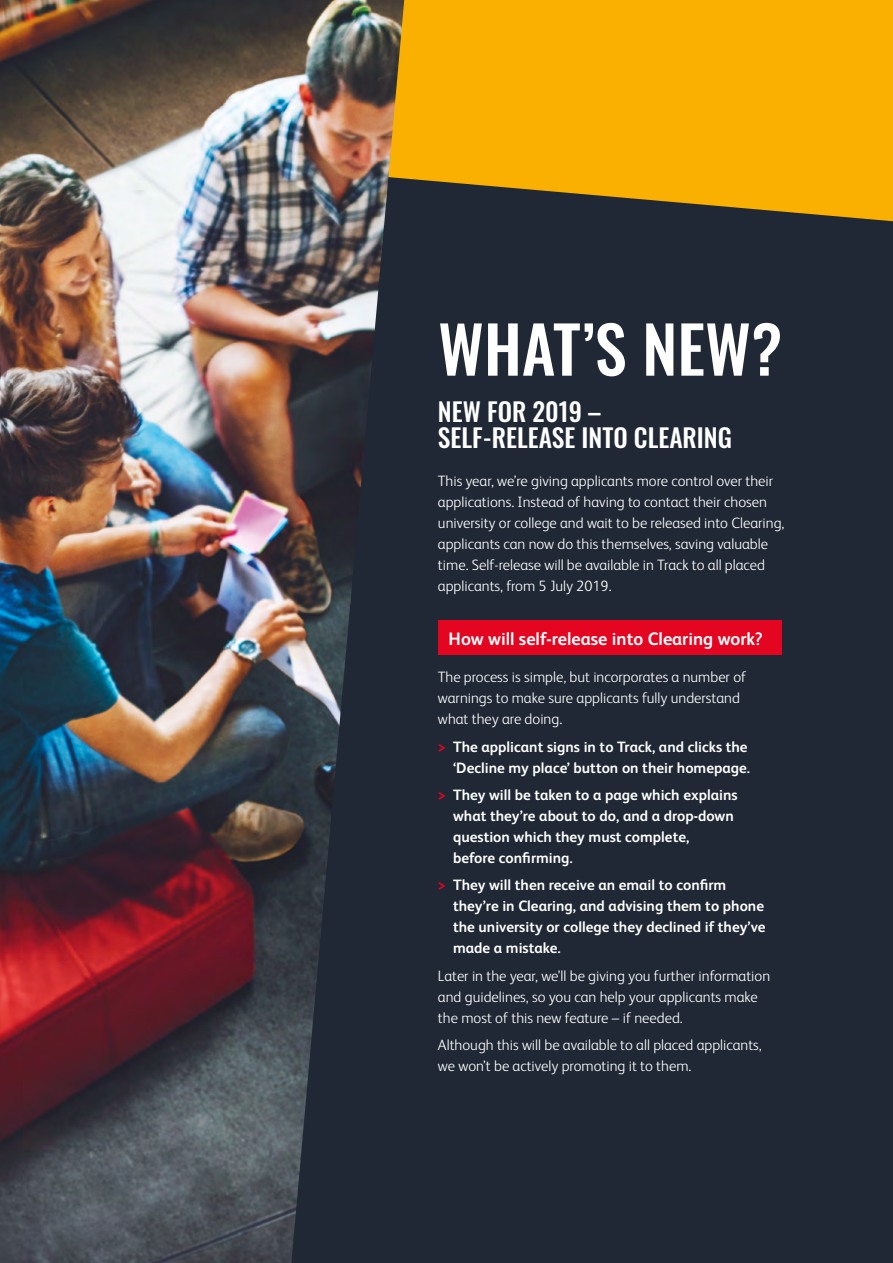
<style>
.page{position:relative;width:893px;height:1263px;background:#1f2834}
.page>*{position:absolute;margin:0;border:0;box-sizing:border-box;transform-origin:0 0}
.t1{font:500 64.5px "Oswald";color:#fff}
.t2{font:500 25.5px/25.5px "Oswald";color:#fff}
.t3{font:700 18px "FS Albert Pro";color:#fff}
.t4{font:300 15px/21.1px "FS Albert Pro";color:#fff}
.t5{font:700 15px/21px "FS Albert Pro";color:#fff}
.s1{color:#e40521}
</style>
<div class="page">
<div style="left:438px;top:621px;width:343px;height:34px;background:#e40521"></div>
<svg style="left:404px;top:0;width:489px;height:221px;background:#e4a204"></svg>
<img style="left:0;top:0;width:404px;height:1263px">
<h1 class="t1" style="left:438px;top:316px;width:346px">WHAT’S NEW?</h1>
<h2 class="t2" style="left:438px;top:401px;width:296px">NEW FOR 2019 –<br>SELF-RELEASE INTO CLEARING</h2>
<p class="t4" style="left:438px;top:469px;width:348px">This year, we’re giving applicants more control over their applications. Instead of having to contact their chosen university or college and wait to be released into Clearing, applicants can now do this themselves, saving valuable time. Self-release will be available in Track to all placed applicants, from 5 July 2019.</p>
<p class="t3" style="left:449px;top:626px;width:316px">How will self-release into Clearing work?</p>
<p class="t4" style="left:438px;top:666px;width:310px">The process is simple, but incorporates a number of warnings to make sure applicants fully understand what they are doing.</p>
<p class="t5" style="left:438px;top:735px;width:314px;text-align:right"><span class="s1">&gt;</span> The applicant signs in to Track, and clicks the ‘Decline my place’ button on their homepage.</p>
<p class="t5" style="left:453px;top:783px;width:286px;text-indent:-15px"><span class="s1">&gt;</span> They will be taken to a page which explains what they’re about to do, and a drop-down question which they must complete,<br>before confirming.</p>
<p class="t5" style="left:453px;top:874px;width:314px;text-indent:-15px"><span class="s1">&gt;</span> They will then receive an email to confirm they’re in Clearing, and advising them to phone the university or college they declined if they’ve made a mistake.</p>
<p class="t4" style="left:438px;top:964px;width:334px">Later in the year, we’ll be giving you further information and guidelines, so you can help your applicants make the most of this new feature – if needed.</p>
<p class="t4" style="left:438px;top:1033px;width:325px">Although this will be available to all placed applicants, we won’t be actively promoting it to them.</p>
</div>
